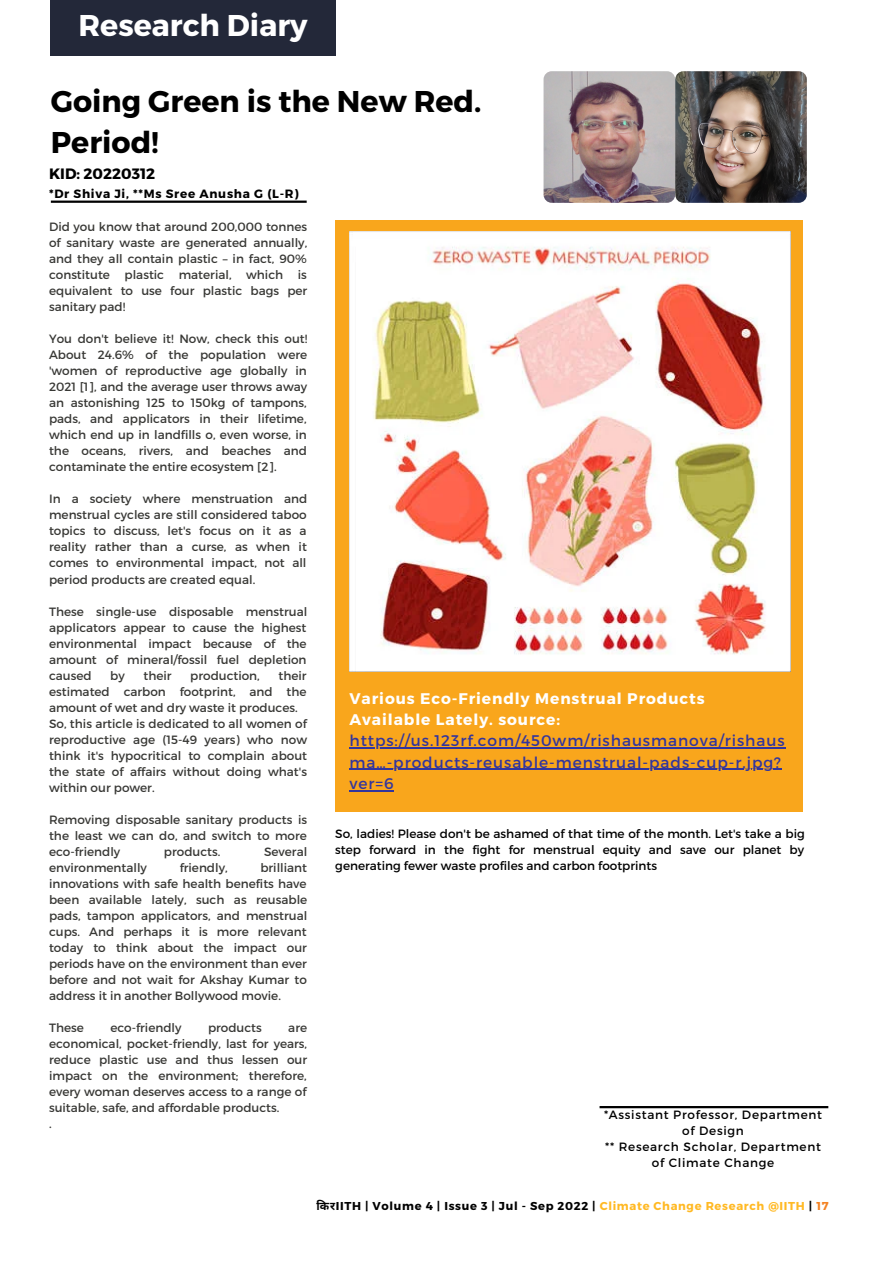
<style>
.page{position:relative;width:894px;height:1264px;background:#fff}
.page>*{position:absolute;margin:0;border:0;box-sizing:border-box;transform-origin:0 0}
.t1{font:700 30px/41.7px "Montserrat";color:#000}
.t2{font:700 30px "Montserrat";color:#fff}
.t3{font:15.45px/21.5px "Montserrat";letter-spacing:.06em;color:#32359e}
.t4{font:700 15.45px/21.5px "Montserrat";letter-spacing:.06em;color:#fff}
.t5{font:700 15px "Montserrat";color:#000}
.t6{font:12px/16px "Montserrat";color:#383835;text-align:justify}
.t7{font:12px/16px "Montserrat";letter-spacing:.06em;color:#000;text-align:justify}
.t8{font:700 12px "Montserrat";letter-spacing:.06em;color:#000}
.t9{font:700 11.4px "Montserrat";letter-spacing:.06em;color:#000}
.s1{font-family:"Noto Sans Devanagari"}
.s2{color:#ffb923}
.s3{color:#f48222}
</style>
<div class="page">
<img style="left:543px;top:71px;width:132px;height:132px;border-radius:8px">
<hr style="left:51px;top:200px;width:255px;height:3px;background:#000">
<img style="left:675px;top:71px;width:131px;height:132px;border-radius:8px">
<div style="left:335px;top:220px;width:468px;height:591px;background:#f9a61c"></div>
<img style="left:349px;top:231px;width:440px;height:440px">
<hr style="left:349px;top:747px;width:436px;height:1px;background:#32359e">
<hr style="left:349px;top:769px;width:432px;height:1px;background:#32359e">
<hr style="left:349px;top:790px;width:45px;height:1px;background:#32359e">
<div style="left:51px;top:0;width:284px;height:56px;background:#232839"></div>
<hr style="left:599px;top:1105px;width:229px;height:3px;background:#000">
<h1 class="t2" style="left:78px;top:6px;width:230px">Research Diary</h1>
<h1 class="t1" style="left:51px;top:79px;width:432px">Going Green is the New Red.<br>Period!</h1>
<p class="t8" style="left:49px;top:186px;width:251px">*Dr Shiva Ji, **Ms Sree Anusha G (L-R)</p>
<p class="t5" style="left:49px;top:164px;width:108px">KID: 20220312</p>
<p class="t6" style="left:49px;top:218px;width:260px">Did you know that around 200,000 tonnes of sanitary waste are generated annually, and they all contain plastic – in fact, 90% constitute plastic material, which is equivalent to use four plastic bags per sanitary pad!</p>
<p class="t6" style="left:49px;top:330px;width:260px">You don't believe it! Now, check this out!<br>About 24.6% of the population were 'women of reproductive age globally in 2021 [1], and the average user throws away an astonishing 125 to 150kg of tampons, pads, and applicators in their lifetime, which end up in landfills o, even worse, in the oceans, rivers, and beaches and contaminate the entire ecosystem [2].</p>
<p class="t6" style="left:49px;top:490px;width:260px">In a society where menstruation and menstrual cycles are still considered taboo topics to discuss, let's focus on it as a reality rather than a curse, as when it comes to environmental impact, not all period products are created equal.</p>
<p class="t6" style="left:49px;top:602px;width:259px">These single-use disposable menstrual applicators appear to cause the highest environmental impact because of the amount of mineral/fossil fuel depletion caused</p>
<p class="t6" style="left:49px;top:666px;width:259px;text-align:left;text-indent:229px">their estimated carbon footprint, and the amount of wet and dry waste it produces.<br>So, this article is dedicated to all women of reproductive age (15-49 years) who now think it's hypocritical to complain about the state of affairs without doing what's within our power.</p>
<p class="t6" style="left:49px;top:811px;width:259px">Removing disposable sanitary products is the least we can do, and switch to more eco-friendly</p>
<p class="t6" style="left:110px;top:666px;width:16px">by</p>
<p class="t6" style="left:143px;top:666px;width:30px">their</p>
<p class="t6" style="left:190px;top:666px;width:71px">production,</p>
<p class="t6" style="left:164px;top:843px;width:58px">products.</p>
<p class="t6" style="left:264px;top:843px;width:45px">Several</p>
<p class="t6" style="left:49px;top:859px;width:260px;text-indent:211px">brilliant innovations with safe health benefits have been available lately, such as reusable pads, tampon applicators, and menstrual cups. And perhaps it is more relevant today to think about the impact our periods have on the environment than ever before and not wait for Akshay Kumar to address it in another Bollywood movie.</p>
<p class="t6" style="left:49px;top:1019px;width:36px">These</p>
<p class="t6" style="left:110px;top:1019px;width:73px">eco-friendly</p>
<p class="t6" style="left:208px;top:1019px;width:55px">products</p>
<p class="t6" style="left:49px;top:859px;width:99px">environmentally</p>
<p class="t6" style="left:180px;top:859px;width:49px">friendly,</p>
<p class="t6" style="left:49px;top:1019px;width:259px;text-align:left;text-indent:239px">are economical, pocket-friendly, last for years, reduce plastic use and thus lessen our impact on the environment; therefore, every woman deserves access to a range of suitable, safe, and affordable products.<br>.</p>
<p class="t4" style="left:349px;top:686px;width:356px">Various Eco-Friendly Menstrual Products<br>Available Lately. source:</p>
<p class="t3" style="left:349px;top:729px;width:436px">https://us.123rf.com/450wm/rishausmanova/rishaus ma…-products-reusable-menstrual-pads-cup-r.jpg? ver=6</p>
<p class="t7" style="left:335px;top:825px;width:471px">So, ladies! Please don't be ashamed of that time of the month. Let's take a big step forward in the fight for menstrual equity and save our planet by generating fewer waste profiles and carbon footprints</p>
<p class="t7" style="left:604px;top:1106px;width:219px;text-align:center">*Assistant Professor, Department of Design<br>** Research Scholar, Department of Climate Change</p>
<p class="t9" style="left:316px;top:1198px;width:513px"><span class="s1">कि र</span>IITH | Volume 4 | Issue 3 | Jul - Sep 2022 | <span class="s2">Climate Change Research @IITH</span> | <span class="s3">17</span></p>
</div>
